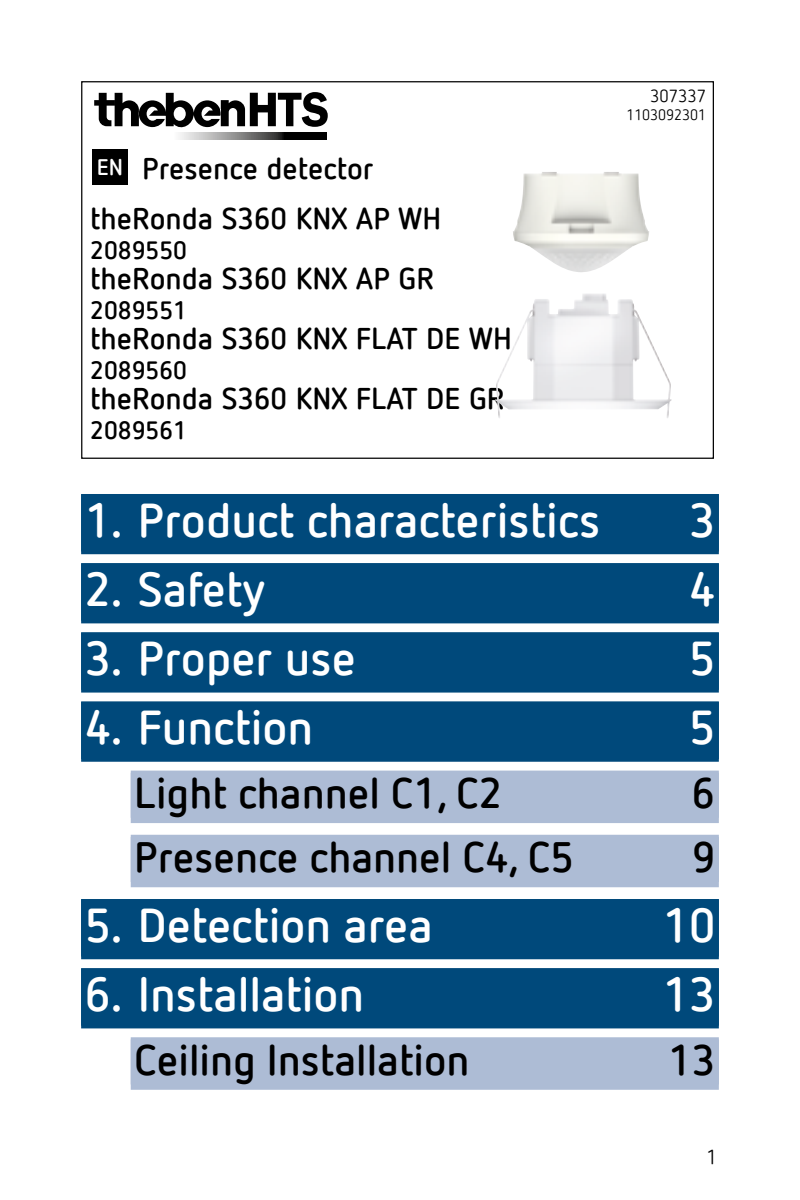
<style>
.page{position:relative;width:800px;height:1200px;background:#fff}
.page>*{position:absolute;margin:0;border:0;box-sizing:border-box;transform-origin:0 0}
.t1{font:700 47.5px "Netto Offc Pro";color:#fff}
.t2{font:700 42.5px "Netto Offc Pro";color:#000}
.t3{font:700 30px "Netto Offc Pro";color:#000}
.t4{font:700 25px "Netto Offc Pro";color:#000}
.t5{font:20px "Netto Offc Pro";color:#000}
.t6{font:17.5px "Netto Offc Pro";color:#000}
.t7{font:15px "Netto Offc Pro";color:#000}
.s1{font-size:22.5px;color:#fff}
</style>
<div class="page">
<div style="left:92px;top:149px;width:36px;height:35px;background:#000"></div>
<svg style="left:180px;top:132px;width:147px;height:7px"></svg>
<svg style="left:94px;top:92px;width:234px;height:36px"></svg>
<img style="left:495px;top:294px;width:177px;height:124px">
<img style="left:513px;top:172px;width:136px;height:100px">
<div style="left:81px;top:494px;width:638px;height:60px;background:#00497b"></div>
<div style="left:81px;top:563px;width:638px;height:60px;background:#00497b"></div>
<div style="left:81px;top:633px;width:638px;height:60px;background:#00497b"></div>
<div style="left:81px;top:632px;width:638px;height:58px;background:#00497b"></div>
<div style="left:81px;top:702px;width:638px;height:60px;background:#00497b"></div>
<div style="left:131px;top:771px;width:588px;height:52px;background:#adbcd5"></div>
<div style="left:131px;top:835px;width:588px;height:52px;background:#adbcd5"></div>
<div style="left:81px;top:899px;width:638px;height:60px;background:#00497b"></div>
<div style="left:81px;top:968px;width:638px;height:60px;background:#00497b"></div>
<div style="left:131px;top:1037px;width:588px;height:53px;background:#adbcd5"></div>
<p class="t3" style="left:97px;top:149px;width:278px"><span class="s1">EN</span> Presence detector</p>
<p class="t3" style="left:90px;top:198px;width:353px">theRonda S360 KNX AP WH</p>
<p class="t4" style="left:90px;top:233px;width:98px">2089550</p>
<p class="t3" style="left:90px;top:258px;width:345px">theRonda S360 KNX AP GR</p>
<p class="t4" style="left:90px;top:293px;width:98px">2089551</p>
<p class="t3" style="left:90px;top:318px;width:423px">theRonda S360 KNX FLAT DE WH</p>
<p class="t4" style="left:90px;top:353px;width:98px">2089560</p>
<p class="t3" style="left:90px;top:378px;width:416px">theRonda S360 KNX FLAT DE GR</p>
<p class="t4" style="left:90px;top:413px;width:98px">2089561</p>
<p class="t6" style="left:650px;top:84px;width:57px">307337</p>
<p class="t7" style="left:626px;top:105px;width:81px">1103092301</p>
<h1 class="t1" style="left:85px;top:488px;width:517px">1. Product characteristics</h1>
<h1 class="t1" style="left:689px;top:488px;width:28px">3</h1>
<h1 class="t1" style="left:85px;top:557px;width:182px">2. Safety</h1>
<h1 class="t1" style="left:689px;top:557px;width:28px">4</h1>
<h1 class="t1" style="left:85px;top:626px;width:273px">3. Proper use</h1>
<h1 class="t1" style="left:689px;top:626px;width:28px">5</h1>
<h1 class="t1" style="left:85px;top:696px;width:230px">4. Function</h1>
<h1 class="t1" style="left:689px;top:696px;width:28px">5</h1>
<h2 class="t2" style="left:134px;top:765px;width:370px">Light channel C1, C2</h2>
<h2 class="t2" style="left:692px;top:765px;width:25px">6</h2>
<h2 class="t2" style="left:134px;top:829px;width:441px">Presence channel C4, C5</h2>
<h2 class="t2" style="left:692px;top:829px;width:25px">9</h2>
<h1 class="t1" style="left:85px;top:893px;width:350px">5. Detection area</h1>
<h1 class="t1" style="left:663px;top:893px;width:54px">10</h1>
<h1 class="t1" style="left:85px;top:962px;width:281px">6. Installation</h1>
<h1 class="t1" style="left:663px;top:962px;width:54px">13</h1>
<h2 class="t2" style="left:134px;top:1032px;width:337px">Ceiling Installation</h2>
<h2 class="t2" style="left:668px;top:1032px;width:49px">13</h2>
<p class="t5" style="left:707px;top:1144px;width:12px">1</p>
</div>
